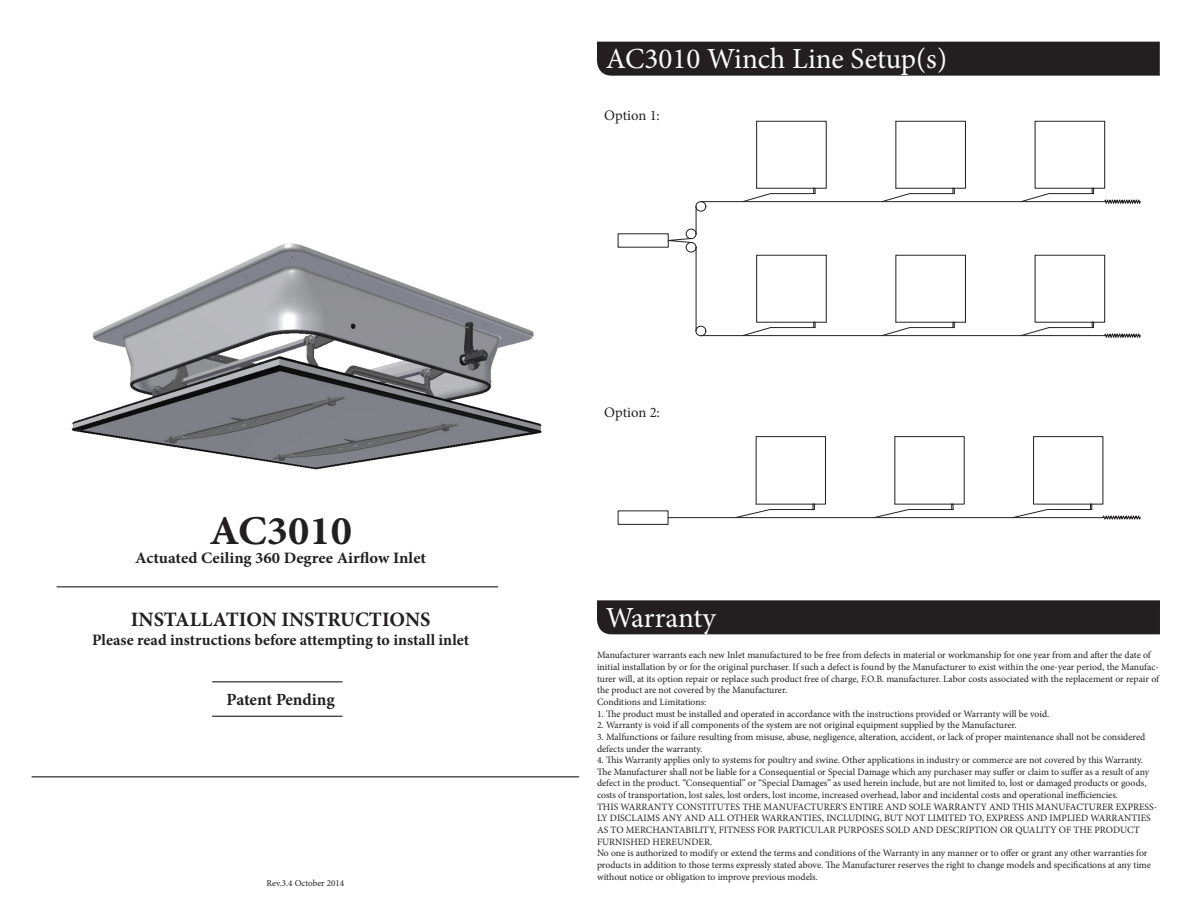
<style>
.page{position:relative;width:1188px;height:918px;background:#fff}
.page>*{position:absolute;margin:0;border:0;box-sizing:border-box;transform-origin:0 0}
.t1{font:700 40.95px "Minion Pro";color:#231f20;scale:1.04 1}
.t2{font:29.1px "Minion Pro";color:#fcfcfc}
.t3{font:700 20.4px "Minion Pro";color:#231f20}
.t4{font:700 17.1px "Minion Pro";letter-spacing:-.01em;color:#231f20}
.t5{font:700 15.9px "Minion Pro";color:#231f20}
.t6{font:700 15.9px "Minion Pro";color:#231f20;scale:1.04 1}
.t7{font:14.55px "Minion Pro";color:#231f20}
.t8{font:9.75px/11.7px "Minion Pro";color:#231f20}
.t9{font:9.15px "Minion Pro";color:#231f20}
</style>
<div class="page">
<img style="left:71px;top:243px;width:471px;height:227px">
<hr style="left:32px;top:776px;width:547px;height:1px;background:#231f20">
<hr style="left:57px;top:586px;width:441px;height:1px;background:#231f20">
<hr style="left:212px;top:681px;width:130px;height:1px;background:#231f20">
<hr style="left:212px;top:716px;width:130px;height:1px;background:#231f20">
<div style="left:597px;top:42px;width:563px;height:34px;background:#231f20"></div>
<svg style="left:1104px;top:333px;width:37px;height:5px"></svg>
<svg style="left:1104px;top:199px;width:37px;height:5px"></svg>
<svg style="left:669px;top:206px;width:28px;height:37px"></svg>
<div style="left:686px;top:242px;width:10px;height:10px;border:1px solid #231f20;border-radius:50%"></div>
<div style="left:686px;top:229px;width:10px;height:10px;border:1px solid #231f20;border-radius:50%"></div>
<hr style="left:696px;top:247px;width:1px;height:84px;background:#231f20">
<div style="left:696px;top:326px;width:10px;height:10px;border:1px solid #231f20;border-radius:50%"></div>
<hr style="left:701px;top:335px;width:404px;height:1px;background:#231f20">
<svg style="left:743px;top:327px;width:28px;height:9px"></svg>
<div style="left:756px;top:255px;width:71px;height:68px;border:1px solid #231f20"></div>
<hr style="left:771px;top:327px;width:44px;height:1px;background:#231f20">
<hr style="left:826px;top:255px;width:1px;height:67px;background:#231f20">
<svg style="left:881px;top:255px;width:85px;height:81px"></svg>
<hr style="left:965px;top:255px;width:1px;height:67px;background:#231f20">
<hr style="left:1049px;top:327px;width:43px;height:1px;background:#231f20">
<svg style="left:1020px;top:327px;width:30px;height:9px"></svg>
<svg style="left:743px;top:189px;width:73px;height:12px"></svg>
<div style="left:756px;top:121px;width:71px;height:68px;border:1px solid #231f20"></div>
<svg style="left:882px;top:188px;width:73px;height:13px"></svg>
<div style="left:896px;top:121px;width:70px;height:68px;border:1px solid #231f20"></div>
<div style="left:696px;top:201px;width:10px;height:11px;border:1px solid #231f20;border-radius:50%"></div>
<hr style="left:701px;top:201px;width:404px;height:1px;background:#231f20">
<svg style="left:1020px;top:188px;width:74px;height:14px"></svg>
<div style="left:1035px;top:121px;width:70px;height:68px;border:1px solid #231f20"></div>
<svg style="left:1102px;top:515px;width:39px;height:5px"></svg>
<div style="left:618px;top:511px;width:50px;height:14px;border:1px solid #231f20"></div>
<svg style="left:736px;top:503px;width:79px;height:14px"></svg>
<div style="left:756px;top:436px;width:70px;height:68px;border:1px solid #231f20"></div>
<svg style="left:875px;top:503px;width:79px;height:14px"></svg>
<hr style="left:668px;top:517px;width:435px;height:1px;background:#231f20">
<svg style="left:1012px;top:504px;width:80px;height:14px"></svg>
<div style="left:1033px;top:436px;width:70px;height:68px;border:1px solid #231f20"></div>
<div style="left:597px;top:600px;width:563px;height:34px;background:#231f20"></div>
<p class="t1" style="left:209px;top:502px;width:139px">AC3010</p>
<p class="t6" style="left:135px;top:547px;width:281px">Actuated Ceiling 360 Degree Airflow Inlet</p>
<p class="t3" style="left:131px;top:605px;width:301px">INSTALLATION INSTRUCTIONS</p>
<p class="t5" style="left:92px;top:629px;width:379px">Please read instructions before attempting to install inlet</p>
<p class="t4" style="left:227px;top:687px;width:110px">Patent Pending</p>
<p class="t9" style="left:267px;top:877px;width:79px">Rev.3.4 October 2014</p>
<p class="t2" style="left:606px;top:39px;width:343px">AC3010 Winch Line Setup(s)</p>
<p class="t7" style="left:604px;top:105px;width:57px">Option 1:</p>
<p class="t7" style="left:604px;top:403px;width:57px">Option 2:</p>
<p class="t2" style="left:606px;top:598px;width:112px">Warranty</p>
<p class="t8" style="left:597px;top:649px;width:564px">Manufacturer warrants each new Inlet manufactured to be free from defects in material or workmanship for one year from and after the date of initial installation by or for the original purchaser. If such a defect is found by the Manufacturer to exist within the one-year period, the Manufac&shy;turer will, at its option repair or replace such product free of charge, F.O.B. manufacturer. Labor costs associated with the replacement or repair of the product are not covered by the Manufacturer.</p>
<p class="t8" style="left:597px;top:696px;width:111px">Conditions and Limitations:</p>
<p class="t8" style="left:597px;top:708px;width:454px">1. The product must be installed and operated in accordance with the instructions provided or Warranty will be void.</p>
<p class="t8" style="left:597px;top:719px;width:421px">2. Warranty is void if all components of the system are not original equipment supplied by the Manufacturer.</p>
<p class="t8" style="left:597px;top:731px;width:550px">3. Malfunctions or failure resulting from misuse, abuse, negligence, alteration, accident, or lack of proper maintenance shall not be considered defects under the warranty.</p>
<p class="t8" style="left:597px;top:754px;width:548px">4. This Warranty applies only to systems for poultry and swine. Other applications in industry or commerce are not covered by this Warranty.</p>
<p class="t8" style="left:597px;top:766px;width:554px">The Manufacturer shall not be liable for a Consequential or Special Damage which any purchaser may suffer or claim to suffer as a result of any defect in the product. “Consequential” or “Special Damages” as used herein include, but are not limited to, lost or damaged products or goods, costs of transportation, lost sales, lost orders, lost income, increased overhead, labor and incidental costs and operational inefficiencies.</p>
<p class="t8" style="left:597px;top:801px;width:562px">THIS WARRANTY CONSTITUTES THE MANUFACTURER’S ENTIRE AND SOLE WARRANTY AND THIS MANUFACTURER EXPRESS-LY DISCLAIMS ANY AND ALL OTHER WARRANTIES, INCLUDING, BUT NOT LIMITED TO, EXPRESS AND IMPLIED WARRANTIES AS TO MERCHANTABILITY, FITNESS FOR PARTICULAR PURPOSES SOLD AND DESCRIPTION OR QUALITY OF THE PRODUCT FURNISHED HEREUNDER.</p>
<p class="t8" style="left:597px;top:848px;width:555px">No one is authorized to modify or extend the terms and conditions of the Warranty in any manner or to offer or grant any other warranties for products in addition to those terms expressly stated above. The Manufacturer reserves the right to change models and specifications at any time without notice or obligation to improve previous models.</p>
</div>
